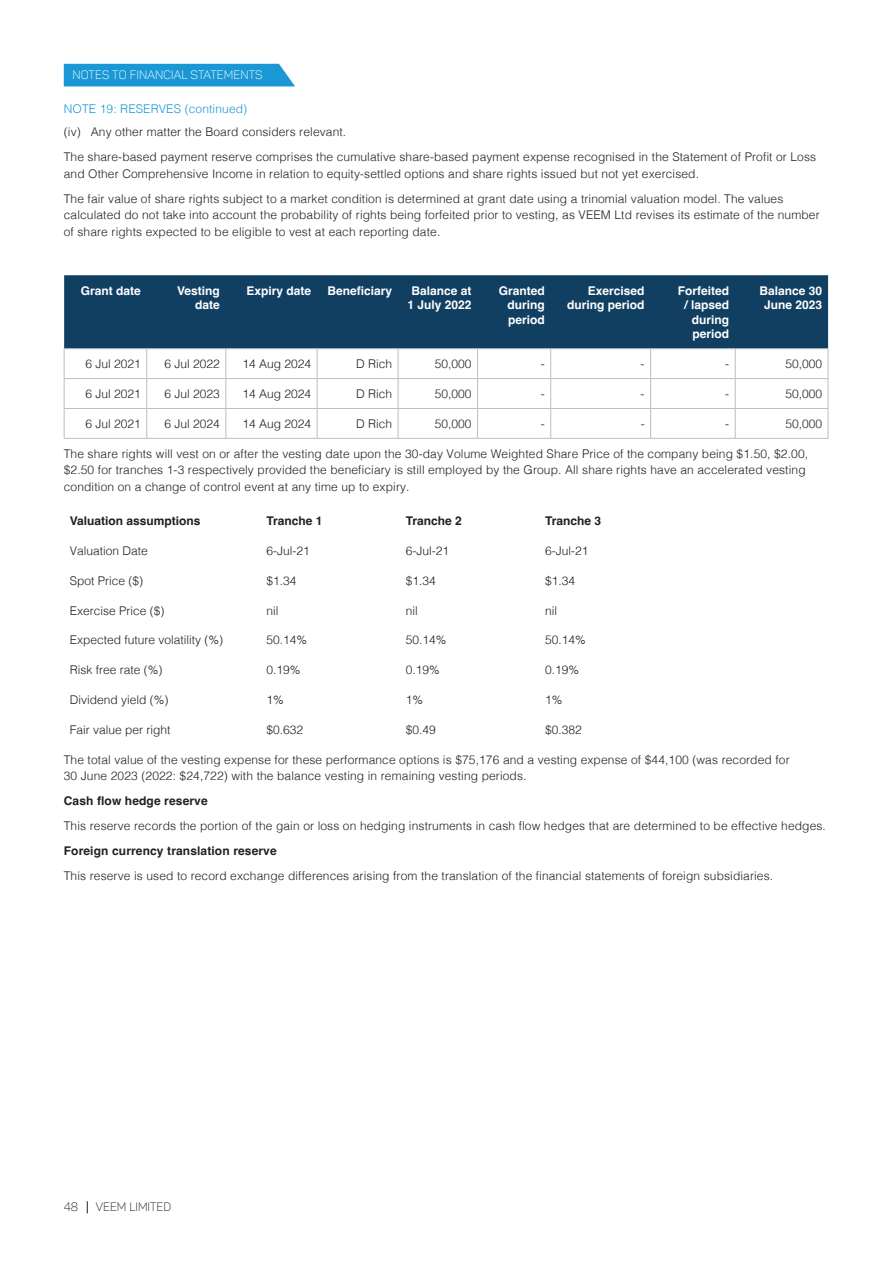
<style>
.page{position:relative;width:893px;height:1263px;background:#fff}
.page>*{position:absolute;margin:0;border:0;box-sizing:border-box;transform-origin:0 0}
.t1{font:300 12px/16.5px "Helvetica";letter-spacing:.01em;color:#231f20}
.t2{font:700 12px/14.4px "Helvetica";color:#fff;text-align:right}
.t3{font:700 12px "Helvetica";letter-spacing:.01em;color:#231f20}
.t4{font:12px "Panton Light Caps";letter-spacing:.01em;color:#fff}
.t5{font:300 12px "Helvetica";letter-spacing:.01em;color:#1a98d6}
.t6{font:12px "Panton Light Caps";color:#231f20}
</style>
<div class="page">
<div style="left:64px;top:64px;width:231px;height:22px;background:#1a98d6"></div>
<svg style="left:87px;top:1201px;width:1px;height:12px"></svg>
<div style="left:64px;top:275px;width:764px;height:73px;background:#113f62"></div>
<hr style="left:64px;top:378px;width:83px;height:1px;background:#bcbdc0">
<hr style="left:147px;top:378px;width:79px;height:1px;background:#bcbdc0">
<hr style="left:226px;top:378px;width:91px;height:1px;background:#bcbdc0">
<hr style="left:317px;top:378px;width:81px;height:1px;background:#bcbdc0">
<hr style="left:398px;top:378px;width:80px;height:1px;background:#bcbdc0">
<hr style="left:478px;top:378px;width:73px;height:1px;background:#bcbdc0">
<hr style="left:551px;top:378px;width:100px;height:1px;background:#bcbdc0">
<hr style="left:651px;top:378px;width:84px;height:1px;background:#bcbdc0">
<hr style="left:735px;top:378px;width:93px;height:1px;background:#bcbdc0">
<hr style="left:64px;top:408px;width:83px;height:1px;background:#bcbdc0">
<hr style="left:147px;top:408px;width:79px;height:1px;background:#bcbdc0">
<svg style="left:146px;top:349px;width:1px;height:89px"></svg>
<hr style="left:226px;top:408px;width:91px;height:1px;background:#bcbdc0">
<svg style="left:225px;top:349px;width:1px;height:89px"></svg>
<hr style="left:317px;top:408px;width:81px;height:1px;background:#bcbdc0">
<svg style="left:317px;top:349px;width:1px;height:89px"></svg>
<hr style="left:398px;top:408px;width:80px;height:1px;background:#bcbdc0">
<svg style="left:398px;top:349px;width:1px;height:89px"></svg>
<hr style="left:478px;top:408px;width:73px;height:1px;background:#bcbdc0">
<svg style="left:477px;top:349px;width:1px;height:89px"></svg>
<hr style="left:551px;top:408px;width:100px;height:1px;background:#bcbdc0">
<svg style="left:550px;top:349px;width:1px;height:89px"></svg>
<hr style="left:651px;top:408px;width:84px;height:1px;background:#bcbdc0">
<svg style="left:650px;top:349px;width:1px;height:89px"></svg>
<hr style="left:735px;top:408px;width:93px;height:1px;background:#bcbdc0">
<svg style="left:735px;top:349px;width:1px;height:89px"></svg>
<hr style="left:64px;top:348px;width:83px;height:1px;background:#bcbdc0">
<hr style="left:147px;top:348px;width:79px;height:1px;background:#bcbdc0">
<hr style="left:226px;top:348px;width:91px;height:1px;background:#bcbdc0">
<hr style="left:317px;top:348px;width:81px;height:1px;background:#bcbdc0">
<hr style="left:398px;top:348px;width:80px;height:1px;background:#bcbdc0">
<hr style="left:478px;top:348px;width:73px;height:1px;background:#bcbdc0">
<hr style="left:551px;top:348px;width:100px;height:1px;background:#bcbdc0">
<hr style="left:651px;top:348px;width:84px;height:1px;background:#bcbdc0">
<hr style="left:735px;top:348px;width:93px;height:1px;background:#bcbdc0">
<svg style="left:64px;top:349px;width:1px;height:89px"></svg>
<svg style="left:828px;top:349px;width:1px;height:89px"></svg>
<hr style="left:64px;top:438px;width:83px;height:1px;background:#bcbdc0">
<hr style="left:147px;top:438px;width:79px;height:1px;background:#bcbdc0">
<hr style="left:226px;top:438px;width:91px;height:1px;background:#bcbdc0">
<hr style="left:317px;top:438px;width:81px;height:1px;background:#bcbdc0">
<hr style="left:398px;top:438px;width:80px;height:1px;background:#bcbdc0">
<hr style="left:478px;top:438px;width:73px;height:1px;background:#bcbdc0">
<hr style="left:551px;top:438px;width:100px;height:1px;background:#bcbdc0">
<hr style="left:651px;top:438px;width:84px;height:1px;background:#bcbdc0">
<hr style="left:735px;top:438px;width:93px;height:1px;background:#bcbdc0">
<p class="t4" style="left:72px;top:68px;width:192px">NOTES TO FINANCIAL STATEMENTS</p>
<p class="t5" style="left:64px;top:98px;width:185px">NOTE 19: RESERVES (continued)</p>
<p class="t1" style="left:64px;top:119px;width:754px;line-height:25px">(iv) Any other matter the Board considers relevant.<br>The share-based payment reserve comprises the cumulative share-based payment expense recognised in the Statement of Profit or Loss</p>
<p class="t1" style="left:64px;top:160px;width:721px;line-height:25px">and Other Comprehensive Income in relation to equity-settled options and share rights issued but not yet exercised.<br>The fair value of share rights subject to a market condition is determined at grant date using a trinomial valuation model. The values</p>
<p class="t1" style="left:64px;top:206px;width:757px">calculated do not take into account the probability of rights being forfeited prior to vesting, as VEEM Ltd revises its estimate of the number of share rights expected to be eligible to vest at each reporting date.</p>
<p class="t2" style="left:81px;top:285px;width:62px">Grant date</p>
<p class="t2" style="left:177px;top:285px;width:44px">Vesting date</p>
<p class="t2" style="left:246px;top:285px;width:66px">Expiry date</p>
<p class="t2" style="left:327px;top:285px;width:66px">Beneficiary</p>
<p class="t2" style="left:408px;top:285px;width:66px;text-align:center">Balance at<br>1 July 2022</p>
<p class="t2" style="left:507px;top:285px;width:39px;text-align:justify;text-indent:-9px">Granted during period</p>
<p class="t2" style="left:567px;top:285px;width:79px">Exercised during period</p>
<p class="t2" style="left:678px;top:285px;width:53px">Forfeited / lapsed during period</p>
<p class="t2" style="left:759px;top:285px;width:64px;text-align:center">Balance 30<br>June 2023</p>
<p class="t1" style="left:85px;top:355px;width:57px">6 Jul 2021</p>
<p class="t1" style="left:164px;top:355px;width:57px">6 Jul 2022</p>
<p class="t1" style="left:242px;top:355px;width:70px">14 Aug 2024</p>
<p class="t1" style="left:356px;top:355px;width:38px">D Rich</p>
<p class="t1" style="left:435px;top:355px;width:38px">50,000</p>
<p class="t1" style="left:541px;top:355px;width:5px">-</p>
<p class="t1" style="left:641px;top:355px;width:5px">-</p>
<p class="t1" style="left:725px;top:355px;width:5px">-</p>
<p class="t1" style="left:785px;top:355px;width:38px">50,000</p>
<p class="t1" style="left:85px;top:384px;width:57px">6 Jul 2021</p>
<p class="t1" style="left:165px;top:384px;width:57px">6 Jul 2023</p>
<p class="t1" style="left:242px;top:384px;width:70px">14 Aug 2024</p>
<p class="t1" style="left:356px;top:384px;width:38px">D Rich</p>
<p class="t1" style="left:435px;top:384px;width:38px">50,000</p>
<p class="t1" style="left:541px;top:384px;width:5px">-</p>
<p class="t1" style="left:641px;top:384px;width:5px">-</p>
<p class="t1" style="left:725px;top:384px;width:5px">-</p>
<p class="t1" style="left:785px;top:384px;width:38px">50,000</p>
<p class="t1" style="left:85px;top:414px;width:57px">6 Jul 2021</p>
<p class="t1" style="left:165px;top:414px;width:57px">6 Jul 2024</p>
<p class="t1" style="left:242px;top:414px;width:70px">14 Aug 2024</p>
<p class="t1" style="left:356px;top:414px;width:38px">D Rich</p>
<p class="t1" style="left:435px;top:414px;width:38px">50,000</p>
<p class="t1" style="left:541px;top:414px;width:5px">-</p>
<p class="t1" style="left:641px;top:414px;width:5px">-</p>
<p class="t1" style="left:725px;top:414px;width:5px">-</p>
<p class="t1" style="left:785px;top:414px;width:38px">50,000</p>
<p class="t1" style="left:64px;top:444px;width:746px">The share rights will vest on or after the vesting date upon the 30-day Volume Weighted Share Price of the company being $1.50, $2.00, $2.50 for tranches 1-3 respectively provided the beneficiary is still employed by the Group. All share rights have an accelerated vesting condition on a change of control event at any time up to expiry.</p>
<p class="t3" style="left:70px;top:513px;width:132px">Valuation assumptions</p>
<p class="t3" style="left:266px;top:513px;width:58px">Tranche 1</p>
<p class="t3" style="left:406px;top:513px;width:58px">Tranche 2</p>
<p class="t3" style="left:545px;top:513px;width:58px">Tranche 3</p>
<p class="t1" style="left:70px;top:541px;width:80px">Valuation Date</p>
<p class="t1" style="left:266px;top:541px;width:45px">6-Jul-21</p>
<p class="t1" style="left:406px;top:541px;width:45px">6-Jul-21</p>
<p class="t1" style="left:545px;top:541px;width:45px">6-Jul-21</p>
<p class="t1" style="left:70px;top:571px;width:75px">Spot Price ($)</p>
<p class="t1" style="left:266px;top:571px;width:32px">$1.34</p>
<p class="t1" style="left:406px;top:571px;width:32px">$1.34</p>
<p class="t1" style="left:545px;top:571px;width:32px">$1.34</p>
<p class="t1" style="left:70px;top:601px;width:96px">Exercise Price ($)</p>
<p class="t1" style="left:266px;top:601px;width:13px">nil</p>
<p class="t1" style="left:406px;top:601px;width:13px">nil</p>
<p class="t1" style="left:545px;top:601px;width:13px">nil</p>
<p class="t1" style="left:70px;top:631px;width:155px">Expected future volatility (%)</p>
<p class="t1" style="left:266px;top:631px;width:42px">50.14%</p>
<p class="t1" style="left:406px;top:631px;width:42px">50.14%</p>
<p class="t1" style="left:545px;top:631px;width:42px">50.14%</p>
<p class="t1" style="left:70px;top:661px;width:94px">Risk free rate (%)</p>
<p class="t1" style="left:266px;top:661px;width:36px">0.19%</p>
<p class="t1" style="left:406px;top:661px;width:36px">0.19%</p>
<p class="t1" style="left:545px;top:661px;width:36px">0.19%</p>
<p class="t1" style="left:70px;top:691px;width:100px">Dividend yield (%)</p>
<p class="t1" style="left:266px;top:691px;width:19px">1%</p>
<p class="t1" style="left:406px;top:691px;width:19px">1%</p>
<p class="t1" style="left:545px;top:691px;width:19px">1%</p>
<p class="t1" style="left:70px;top:721px;width:102px">Fair value per right</p>
<p class="t1" style="left:266px;top:721px;width:38px">$0.632</p>
<p class="t1" style="left:406px;top:721px;width:32px">$0.49</p>
<p class="t1" style="left:545px;top:721px;width:38px">$0.382</p>
<p class="t1" style="left:64px;top:750px;width:727px">The total value of the vesting expense for these performance options is $75,176 and a vesting expense of $44,100 (was recorded for<br>30 June 2023 (2022: $24,722) with the balance vesting in remaining vesting periods.</p>
<p class="t3" style="left:64px;top:794px;width:145px">Cash flow hedge reserve</p>
<p class="t1" style="left:64px;top:817px;width:764px">This reserve records the portion of the gain or loss on hedging instruments in cash flow hedges that are determined to be effective hedges.</p>
<p class="t3" style="left:64px;top:844px;width:214px">Foreign currency translation reserve</p>
<p class="t1" style="left:64px;top:867px;width:711px">This reserve is used to record exchange differences arising from the translation of the financial statements of foreign subsidiaries.</p>
<p class="t6" style="left:64px;top:1200px;width:16px">48</p>
<p class="t6" style="left:96px;top:1200px;width:77px">VEEM LIMITED</p>
</div>
